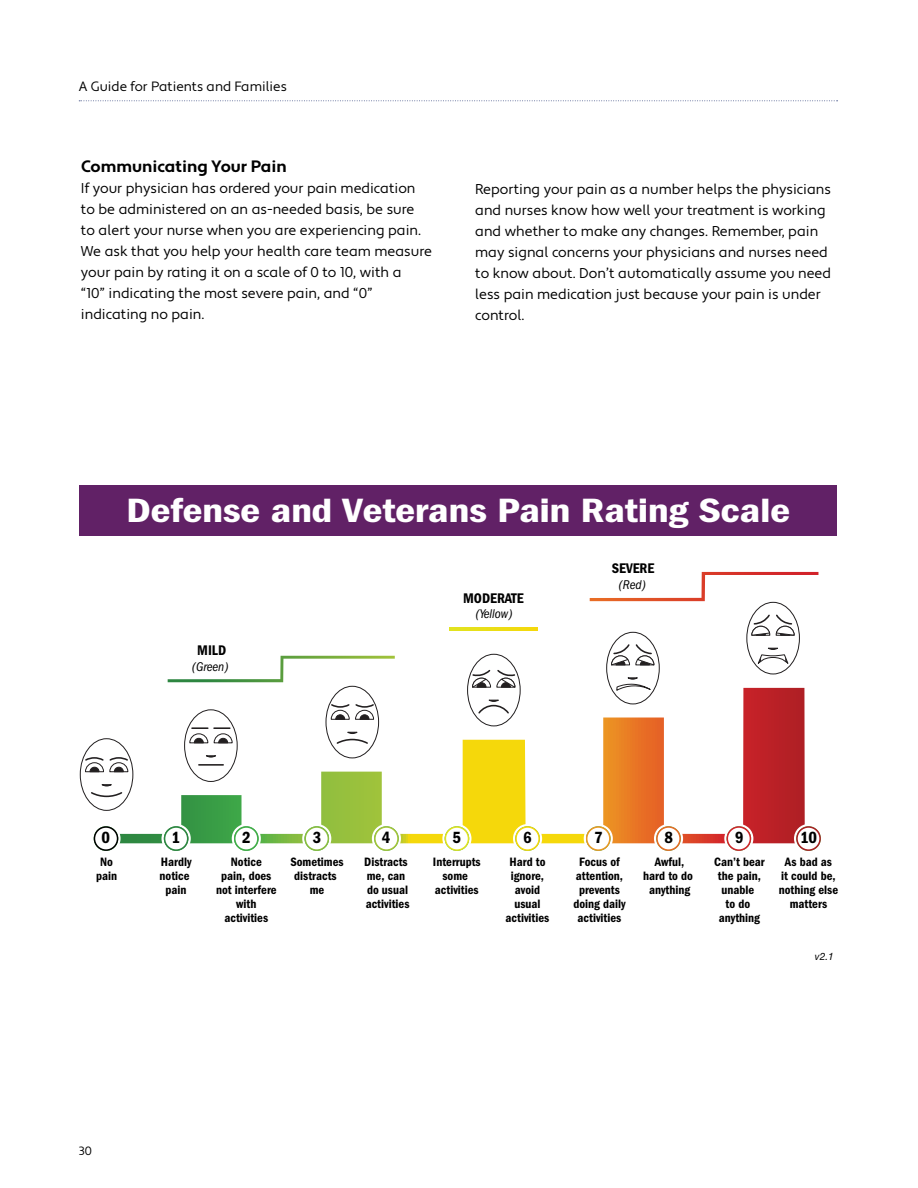
<style>
.page{position:relative;width:918px;height:1188px;background:#fff}
.page>*{position:absolute;margin:0;border:0;box-sizing:border-box;transform-origin:0 0}
.t1{font:600 34.95px "Franklin Got Cd ITC";letter-spacing:-.01em;color:#fff;scale:1.26 1}
.t2{font:600 16.8px "Franklin Got Cd ITC";color:#000}
.t3{font:700 16.5px "Apertura";color:#000}
.t4{font:600 14.4px "Franklin Got Cd ITC";color:#000}
.t5{font:14.25px/21px "Apertura";color:#000}
.t6{font:13.5px "Apertura";color:#000}
.t7{font:italic 13.2px "Franklin Got Cd ITC";color:#000}
.t8{font:600 12.6px/14px "Franklin Got Cd ITC";color:#000;text-align:center}
.t9{font:12px "Apertura";color:#000}
.t10{font:italic 10.2px "Helvetica Neue";color:#000}
</style>
<div class="page">
<svg style="left:79px;top:100px;width:759px;height:1px"></svg>
<svg style="left:101px;top:688px;width:704px;height:155px"></svg>
<svg style="left:168px;top:656px;width:227px;height:26px"></svg>
<svg style="left:590px;top:572px;width:228px;height:29px"></svg>
<hr style="left:449px;top:628px;width:88px;height:3px;background:#ebde16">
<div style="left:185px;top:710px;width:52px;height:71px;background:#fff;border-radius:50%"></div>
<div style="left:184px;top:709px;width:54px;height:73px;border:1px solid #221f20;border-radius:50%"></div>
<hr style="left:199px;top:764px;width:24px;height:2px;background:#221f20">
<svg style="left:206px;top:755px;width:10px;height:3px"></svg>
<svg style="left:189px;top:727px;width:44px;height:17px"></svg>
<div style="left:326px;top:686px;width:53px;height:72px;background:#fff;border-radius:50%"></div>
<div style="left:326px;top:686px;width:53px;height:72px;border:1px solid #221f20;border-radius:50%"></div>
<svg style="left:330px;top:703px;width:45px;height:17px"></svg>
<svg style="left:336px;top:731px;width:32px;height:13px"></svg>
<div style="left:468px;top:654px;width:52px;height:72px;background:#fff;border-radius:50%"></div>
<div style="left:467px;top:654px;width:54px;height:72px;border:1px solid #221f20;border-radius:50%"></div>
<svg style="left:478px;top:699px;width:31px;height:15px"></svg>
<svg style="left:471px;top:668px;width:45px;height:20px"></svg>
<div style="left:607px;top:632px;width:52px;height:72px;background:#fff;border-radius:50%"></div>
<div style="left:606px;top:632px;width:54px;height:72px;border:1px solid #221f20;border-radius:50%"></div>
<svg style="left:616px;top:677px;width:35px;height:14px"></svg>
<svg style="left:610px;top:643px;width:45px;height:23px"></svg>
<div style="left:746px;top:602px;width:54px;height:72px;border:1px solid #221f20;border-radius:50%"></div>
<svg style="left:757px;top:647px;width:32px;height:17px"></svg>
<svg style="left:751px;top:613px;width:44px;height:23px"></svg>
<div style="left:80px;top:739px;width:53px;height:71px;background:#fff;border-radius:50%"></div>
<div style="left:80px;top:738px;width:53px;height:73px;border:1px solid #221f20;border-radius:50%"></div>
<svg style="left:91px;top:784px;width:32px;height:14px"></svg>
<svg style="left:84px;top:756px;width:45px;height:17px"></svg>
<svg style="left:93px;top:825px;width:26px;height:27px"></svg>
<div style="left:91px;top:824px;width:30px;height:29px;border:2px solid #fff;border-radius:50%"></div>
<div style="left:94px;top:827px;width:24px;height:23px;background:#fff;border-radius:50%"></div>
<div style="left:94px;top:826px;width:24px;height:25px;border:2px solid #000;border-radius:50%"></div>
<svg style="left:163px;top:825px;width:27px;height:27px"></svg>
<div style="left:162px;top:824px;width:29px;height:29px;border:2px solid #fff;border-radius:50%"></div>
<div style="left:165px;top:827px;width:23px;height:23px;background:#fff;border-radius:50%"></div>
<div style="left:164px;top:826px;width:24px;height:25px;border:2px solid #2d8741;border-radius:50%"></div>
<svg style="left:233px;top:825px;width:27px;height:27px"></svg>
<div style="left:232px;top:824px;width:29px;height:29px;border:2px solid #fff;border-radius:50%"></div>
<div style="left:235px;top:827px;width:23px;height:23px;background:#fff;border-radius:50%"></div>
<div style="left:234px;top:826px;width:25px;height:25px;border:2px solid #41ad49;border-radius:50%"></div>
<svg style="left:303px;top:825px;width:27px;height:27px"></svg>
<div style="left:302px;top:824px;width:29px;height:29px;border:2px solid #fff;border-radius:50%"></div>
<div style="left:305px;top:827px;width:23px;height:23px;background:#fff;border-radius:50%"></div>
<div style="left:304px;top:826px;width:25px;height:25px;border:2px solid #8bbd40;border-radius:50%"></div>
<svg style="left:373px;top:825px;width:27px;height:27px"></svg>
<div style="left:372px;top:824px;width:29px;height:29px;border:2px solid #fff;border-radius:50%"></div>
<div style="left:375px;top:827px;width:23px;height:23px;background:#fff;border-radius:50%"></div>
<div style="left:374px;top:826px;width:25px;height:25px;border:2px solid #a4c43a;border-radius:50%"></div>
<svg style="left:444px;top:825px;width:26px;height:27px"></svg>
<div style="left:442px;top:824px;width:30px;height:29px;border:2px solid #fff;border-radius:50%"></div>
<div style="left:445px;top:827px;width:23px;height:23px;background:#fff;border-radius:50%"></div>
<div style="left:445px;top:826px;width:24px;height:25px;border:2px solid #e1e320;border-radius:50%"></div>
<svg style="left:514px;top:825px;width:27px;height:27px"></svg>
<div style="left:513px;top:824px;width:29px;height:29px;border:2px solid #fff;border-radius:50%"></div>
<div style="left:516px;top:827px;width:23px;height:23px;background:#fff;border-radius:50%"></div>
<div style="left:515px;top:826px;width:25px;height:25px;border:2px solid #f6d80b;border-radius:50%"></div>
<svg style="left:585px;top:825px;width:27px;height:27px"></svg>
<div style="left:584px;top:824px;width:29px;height:29px;border:2px solid #fff;border-radius:50%"></div>
<div style="left:587px;top:827px;width:23px;height:23px;background:#fff;border-radius:50%"></div>
<div style="left:586px;top:826px;width:25px;height:25px;border:2px solid #ec9823;border-radius:50%"></div>
<svg style="left:725px;top:825px;width:27px;height:27px"></svg>
<div style="left:724px;top:824px;width:29px;height:29px;border:2px solid #fff;border-radius:50%"></div>
<div style="left:727px;top:827px;width:23px;height:23px;background:#fff;border-radius:50%"></div>
<div style="left:727px;top:826px;width:24px;height:25px;border:2px solid #d2232a;border-radius:50%"></div>
<svg style="left:795px;top:825px;width:27px;height:27px"></svg>
<div style="left:794px;top:824px;width:29px;height:29px;border:2px solid #fff;border-radius:50%"></div>
<div style="left:797px;top:827px;width:23px;height:23px;background:#fff;border-radius:50%"></div>
<div style="left:796px;top:826px;width:25px;height:25px;border:2px solid #ac1f23;border-radius:50%"></div>
<svg style="left:655px;top:825px;width:27px;height:27px"></svg>
<div style="left:654px;top:824px;width:29px;height:29px;border:2px solid #fff;border-radius:50%"></div>
<div style="left:657px;top:827px;width:23px;height:23px;background:#fff;border-radius:50%"></div>
<div style="left:656px;top:826px;width:25px;height:25px;border:2px solid #e86c25;border-radius:50%"></div>
<div style="left:79px;top:485px;width:757px;height:51px;background:#612166"></div>
<p class="t6" style="left:79px;top:78px;width:210px">A Guide for Patients and Families</p>
<p class="t3" style="left:81px;top:157px;width:207px">Communicating Your Pain</p>
<p class="t5" style="left:81px;top:178px;width:353px">If your physician has ordered your pain medication to be administered on an as-needed basis, be sure<br>to alert your nurse when you are experiencing pain.<br>We ask that you help your health care team measure your pain by rating it on a scale of 0 to 10, with a<br>“10” indicating the most severe pain, and “0” indicating no pain.</p>
<p class="t5" style="left:475px;top:179px;width:357px">Reporting your pain as a number helps the physicians and nurses know how well your treatment is working and whether to make any changes. Remember, pain may signal concerns your physicians and nurses need to know about. Don’t automatically assume you need less pain medication just because your pain is under control.</p>
<h1 class="t1" style="left:126px;top:489px;width:529px">Defense and Veterans Pain Rating Scale</h1>
<p class="t4" style="left:197px;top:642px;width:31px">MILD</p>
<p class="t7" style="left:192px;top:659px;width:38px">(Green)</p>
<p class="t4" style="left:463px;top:589px;width:62px">MODERATE</p>
<p class="t7" style="left:476px;top:606px;width:38px">(Yellow)</p>
<p class="t4" style="left:612px;top:560px;width:44px">SEVERE</p>
<p class="t7" style="left:619px;top:577px;width:29px">(Red)</p>
<p class="t2" style="left:102px;top:828px;width:10px">0</p>
<p class="t2" style="left:242px;top:828px;width:10px">2</p>
<p class="t8" style="left:216px;top:855px;width:62px">Notice<br>pain, does not interfere with activities</p>
<p class="t2" style="left:313px;top:828px;width:10px">3</p>
<p class="t2" style="left:382px;top:828px;width:10px">4</p>
<p class="t8" style="left:364px;top:855px;width:47px;text-align:left">Distracts me, can do usual activities</p>
<p class="t2" style="left:172px;top:828px;width:10px">1</p>
<p class="t8" style="left:96px;top:855px;width:23px">No pain</p>
<p class="t8" style="left:290px;top:855px;width:55px">Sometimes distracts me</p>
<p class="t8" style="left:160px;top:855px;width:33px">Hardly notice pain</p>
<p class="t2" style="left:453px;top:828px;width:10px">5</p>
<p class="t8" style="left:433px;top:855px;width:49px">Interrupts some activities</p>
<p class="t2" style="left:523px;top:828px;width:10px">6</p>
<p class="t8" style="left:506px;top:855px;width:45px">Hard to ignore, avoid usual activities</p>
<p class="t8" style="left:573px;top:855px;width:54px">Focus of attention, prevents doing daily activities</p>
<p class="t2" style="left:594px;top:828px;width:10px">7</p>
<p class="t2" style="left:664px;top:828px;width:10px">8</p>
<p class="t8" style="left:643px;top:855px;width:51px">Awful, hard to do anything</p>
<p class="t2" style="left:735px;top:828px;width:10px">9</p>
<p class="t8" style="left:714px;top:855px;width:52px">Can’t bear the pain, unable<br>to do anything</p>
<p class="t8" style="left:779px;top:855px;width:61px">As bad as<br>it could be, nothing else matters</p>
<p class="t2" style="left:800px;top:828px;width:18px">10</p>
<p class="t10" style="left:815px;top:949px;width:21px">v2.1</p>
<p class="t9" style="left:79px;top:1143px;width:15px">30</p>
</div>
